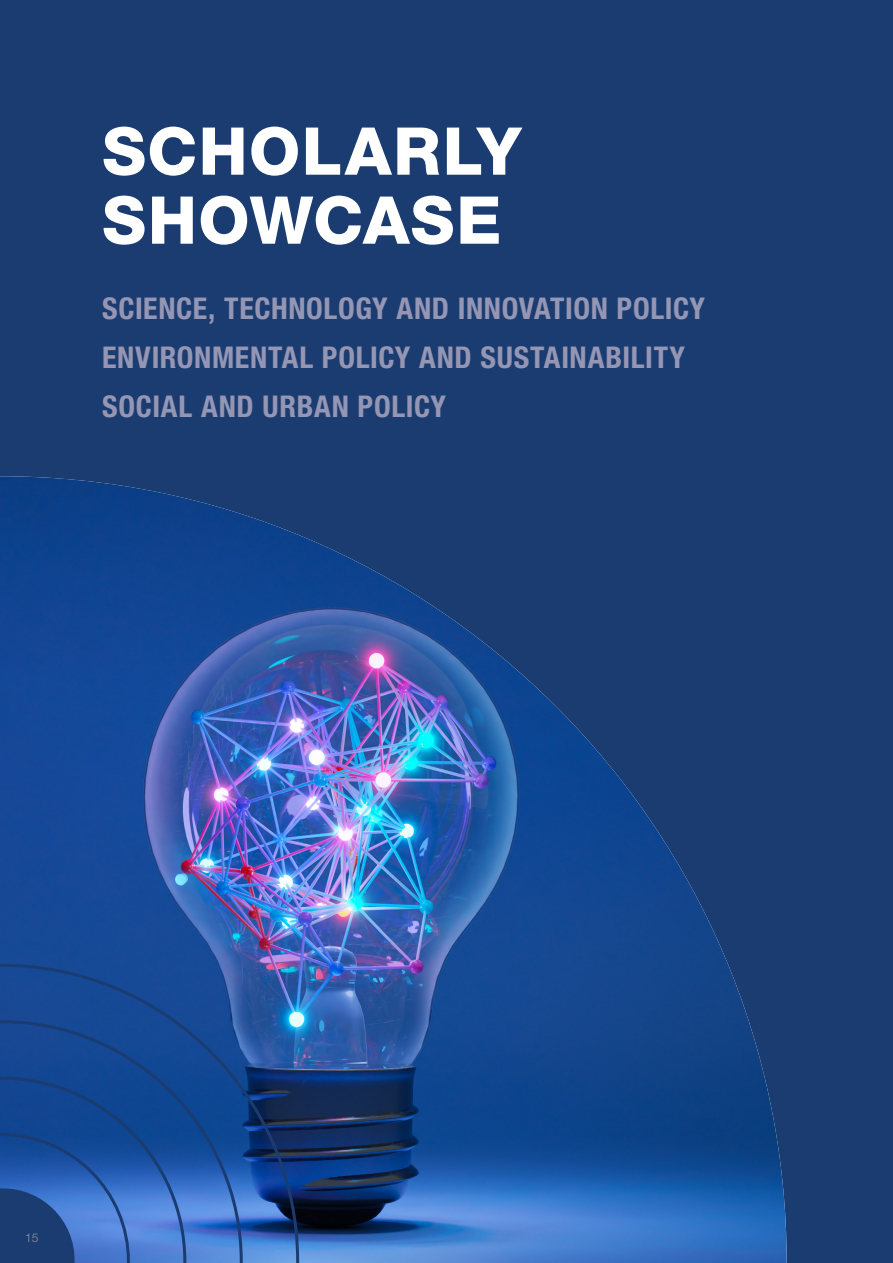
<style>
.page{position:relative;width:893px;height:1263px;background:#1a3c71}
.page>*{position:absolute;margin:0;border:0;box-sizing:border-box;transform-origin:0 0}
.t1{font:800 66px/69px "Helvetica Neue LT Std";letter-spacing:.02em;color:#fff}
.t2{font:700 condensed 30px "Helvetica Neue LT Std";letter-spacing:.02em;color:#9596b4}
.t3{font:300 12px "Helvetica Neue LT Std";color:#939598}
</style>
<div class="page">
<img style="left:0;top:476px;width:787px;height:787px">
<svg style="left:0;top:962px;width:301px;height:301px;background:#22539e"></svg>
<svg style="left:0;top:1187px;width:76px;height:76px"></svg>
<h1 class="t1" style="left:102px;top:117px;width:421px">SCHOLARLY<br>SHOWCASE</h1>
<h4 class="t2" style="left:102px;top:290px;width:605px">SCIENCE, TECHNOLOGY AND INNOVATION POLICY</h4>
<h4 class="t2" style="left:102px;top:339px;width:585px">ENVIRONMENTAL POLICY AND SUSTAINABILITY</h4>
<h4 class="t2" style="left:102px;top:388px;width:346px">SOCIAL AND URBAN POLICY</h4>
<p class="t3" style="left:25px;top:1230px;width:15px">15</p>
</div>
